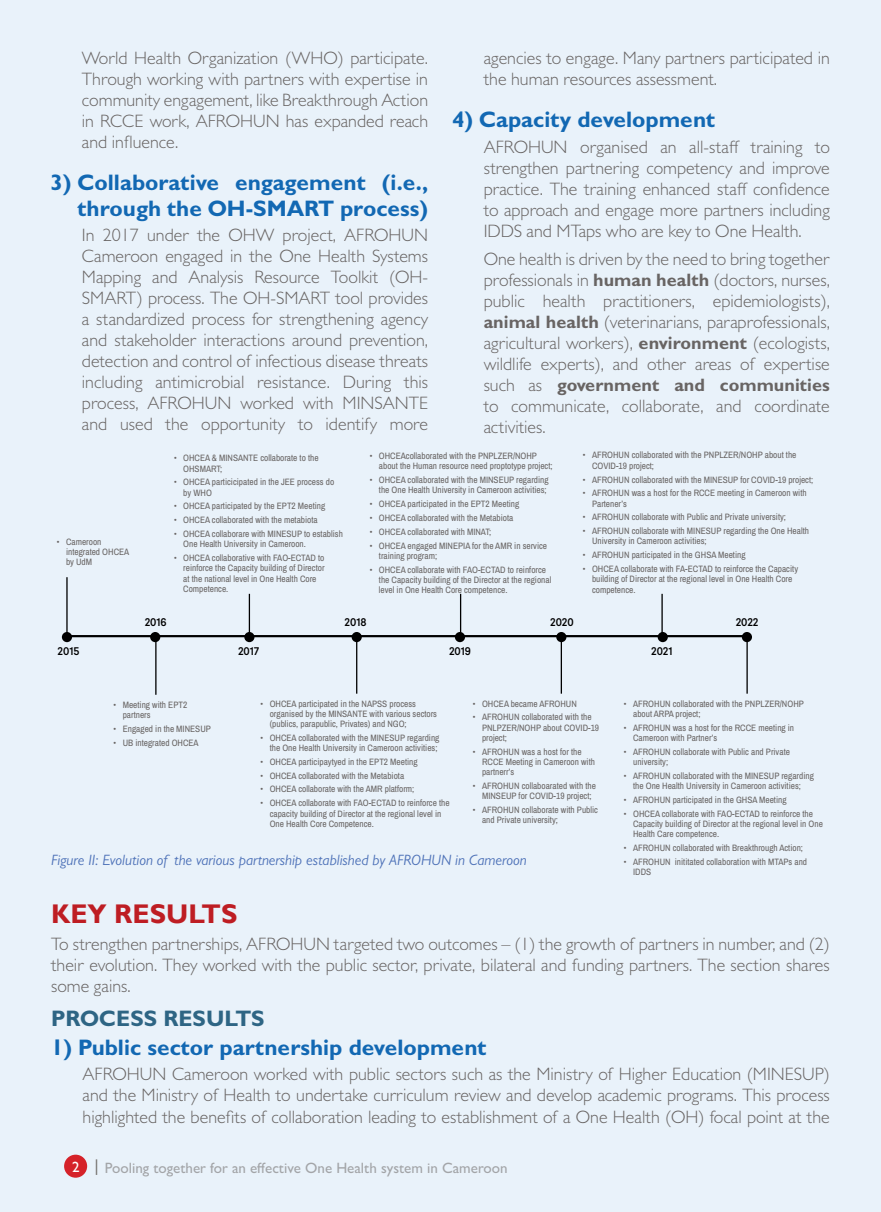
<style>
.page{position:relative;width:881px;height:1212px;background:#fff}
.page>*{position:absolute;margin:0;border:0;box-sizing:border-box;transform-origin:0 0}
.t1{font:700 27px "Gill Sans";color:#be1d23}
.t2{font:700 22.5px/25.5px "Gill Sans";color:#1268b3;text-align:right}
.t3{font:700 22.5px "Gill Sans";color:#2e6584}
.t4{font:300 18px/21px "Gill Sans";color:#686463;text-align:justify}
.t5{font:italic 15px "Gill Sans";color:#4e72b8}
.t6{font:500 15px "Gill Sans";color:#a3a5a8}
.t7{font:500 15px "Gill Sans";color:#fff}
.t8{font:500 11.1px "Larsseit";color:#000}
.t9{font:9.3px/10.2px "Archivo Narrow";color:#686463}
.s1{font-weight:700}
</style>
<div class="page">
<div style="left:0;top:0;width:880px;height:1212px;background:#e9f2fa"></div>
<div style="left:62px;top:632px;width:10px;height:10px;background:#000;border-radius:50%"></div>
<div style="left:150px;top:632px;width:10px;height:10px;background:#000;border-radius:50%"></div>
<div style="left:244px;top:632px;width:10px;height:10px;background:#000;border-radius:50%"></div>
<div style="left:351px;top:632px;width:10px;height:10px;background:#000;border-radius:50%"></div>
<div style="left:454px;top:632px;width:11px;height:10px;background:#000;border-radius:50%"></div>
<div style="left:556px;top:632px;width:10px;height:10px;background:#000;border-radius:50%"></div>
<div style="left:657px;top:632px;width:10px;height:10px;background:#000;border-radius:50%"></div>
<div style="left:741px;top:632px;width:10px;height:10px;background:#000;border-radius:50%"></div>
<hr style="left:67px;top:635px;width:679px;height:2px;background:#000">
<hr style="left:66px;top:577px;width:2px;height:60px;background:#000">
<hr style="left:155px;top:639px;width:1px;height:56px;background:#000">
<hr style="left:249px;top:594px;width:1px;height:39px;background:#000">
<hr style="left:356px;top:639px;width:1px;height:55px;background:#000">
<hr style="left:460px;top:594px;width:1px;height:40px;background:#000">
<hr style="left:560px;top:636px;width:1px;height:58px;background:#000">
<hr style="left:661px;top:594px;width:1px;height:44px;background:#000">
<hr style="left:746px;top:639px;width:1px;height:55px;background:#000">
<div style="left:64px;top:1154px;width:23px;height:24px;background:#d52229;border-radius:50%"></div>
<svg style="left:96px;top:1159px;width:1px;height:16px"></svg>
<h3 class="t4" style="left:82px;top:47px;width:347px">World Health Organization (WHO) participate.<br>Through working with partners with expertise in community engagement, like Breakthrough Action in RCCE work, AFROHUN has expanded reach and influence.</h3>
<h2 class="t2" style="left:50px;top:169px;width:379px">3) Collaborative engagement (i.e., through the OH-SMART process)</h2>
<p class="t4" style="left:82px;top:224px;width:347px">In 2017 under the OHW project, AFROHUN Cameroon engaged in the One Health Systems Mapping and Analysis Resource Toolkit (OH-SMART) process. The OH-SMART tool provides a standardized process for strengthening agency and stakeholder interactions around prevention, detection and control of infectious disease threats including antimicrobial resistance. During this process, AFROHUN worked with MINSANTE and used the opportunity to identify more</p>
<h3 class="t4" style="left:483px;top:47px;width:347px">agencies to engage. Many partners participated in the human resources assessment.</h3>
<h2 class="t2" style="left:452px;top:106px;width:265px">4) Capacity development</h2>
<h3 class="t4" style="left:483px;top:136px;width:347px">AFROHUN organised an all-staff training to strengthen partnering competency and improve practice. The training enhanced staff confidence to approach and engage more partners including IDDS and MTaps who are key to One Health.</h3>
<p class="t4" style="left:483px;top:248px;width:347px">One health is driven by the need to bring together professionals in <span class="s1">human health</span> (doctors, nurses, public health practitioners, epidemiologists), <span class="s1">animal health</span> (veterinarians, paraprofessionals, agricultural workers), <span class="s1">environment</span> (ecologists, wildlife experts), and other areas of expertise such as <span class="s1">government and communities </span>to communicate, collaborate, and coordinate activities.</p>
<p class="t9" style="left:66px;top:536px;width:65px;text-indent:-9px">• Cameroon integrated OHCEA by UdM</p>
<p class="t8" style="left:58px;top:644px;width:23px">2015</p>
<p class="t9" style="left:183px;top:453px;width:137px;text-indent:-9px">• OHCEA &amp; MINSANTE collaborate to the<br>OHSMART;</p>
<p class="t9" style="left:183px;top:477px;width:152px;text-indent:-9px">• OHCEA particicipated in the JEE process do by WHO</p>
<p class="t9" style="left:174px;top:501px;width:153px">• OHCEA participated by the EPT2 Meeting</p>
<p class="t9" style="left:174px;top:515px;width:145px">• OHCEA collaborated with the metabiota</p>
<p class="t9" style="left:183px;top:529px;width:161px;text-indent:-9px">• OHCEA collaborare with MINESUP to establish<br>One Health University in Cameroon.</p>
<p class="t9" style="left:183px;top:553px;width:143px;text-indent:-9px">• OHCEA collaborative with FAO-ECTAD to reinforce the Capacity building of Director at the national level in One Health Core Competence.</p>
<p class="t9" style="left:379px;top:451px;width:175px;text-indent:-9px">• OHCEAcollaborated with the PNPLZER/NOHP about the Human resource need proptotype project;</p>
<p class="t9" style="left:369px;top:475px;width:180px;text-align:right">• OHCEA collaborated with the MINSEUP regarding the One Health University in Cameroon activities;</p>
<p class="t9" style="left:369px;top:499px;width:151px">• OHCEA participated in the EPT2 Meeting</p>
<p class="t9" style="left:369px;top:513px;width:145px">• OHCEA collaborated with the Metabiota</p>
<p class="t9" style="left:369px;top:526px;width:123px">• OHCEA collaborated with MINAT;</p>
<p class="t9" style="left:379px;top:540px;width:170px;text-indent:-9px">• OHCEA engaged MINEPIA for the AMR in service training program;</p>
<p class="t9" style="left:379px;top:564px;width:174px;text-indent:-9px">• OHCEA collaborate with FAO-ECTAD to reinforce the Capacity building of the Director at the regional level in One Health Core competence.</p>
<p class="t9" style="left:592px;top:450px;width:206px;text-indent:-9px">• AFROHUN collaborated with the PNPLZER/NOHP about the<br>COVID-19 project;</p>
<p class="t9" style="left:582px;top:474px;width:232px">• AFROHUN collaborated with the MINESUP for COVID-19 project;</p>
<p class="t9" style="left:592px;top:488px;width:216px;text-indent:-9px">• AFROHUN was a host for the RCCE meeting in Cameroon with<br>Partener’s</p>
<p class="t9" style="left:582px;top:512px;width:205px">• AFROHUN collaborate with Public and Private university;</p>
<p class="t9" style="left:592px;top:526px;width:218px;text-indent:-9px">• AFROHUN collaborate with MINESUP regarding the One Health<br>University in Cameroon activities;</p>
<p class="t9" style="left:582px;top:550px;width:164px">• AFROHUN participated in the GHSA Meeting</p>
<p class="t9" style="left:592px;top:564px;width:207px;text-indent:-9px">• OHCEA collaborate with FA-ECTAD to reinforce the Capacity building of Director at the regional level in One Health Core competence.</p>
<p class="t8" style="left:145px;top:615px;width:23px">2016</p>
<p class="t8" style="left:344px;top:615px;width:23px">2018</p>
<p class="t8" style="left:550px;top:615px;width:25px">2020</p>
<p class="t8" style="left:735px;top:615px;width:24px">2022</p>
<p class="t8" style="left:238px;top:644px;width:23px">2017</p>
<p class="t8" style="left:449px;top:644px;width:23px">2019</p>
<p class="t8" style="left:651px;top:644px;width:23px">2021</p>
<p class="t9" style="left:123px;top:699px;width:66px;text-indent:-9px">• Meeting with EPT2 partners</p>
<p class="t9" style="left:113px;top:723px;width:99px">• Engaged in the MINESUP</p>
<p class="t9" style="left:113px;top:737px;width:87px">• UB integrated OHCEA</p>
<p class="t9" style="left:269px;top:698px;width:169px;text-indent:-9px">• OHCEA participated in the NAPSS process organised by the MINSANTE with various sectors (publics, parapublic, Privates) and NGO;</p>
<p class="t9" style="left:260px;top:732px;width:180px;text-align:right">• OHCEA collaborated with the MINESUP regarding the One Health University in Cameroon activities;</p>
<p class="t9" style="left:260px;top:756px;width:159px">• OHCEA participaytyed in the EPT2 Meeting</p>
<p class="t9" style="left:260px;top:770px;width:145px">• OHCEA collaborated with the Metabiota</p>
<p class="t9" style="left:260px;top:784px;width:155px">• OHCEA collaborate with the AMR platform;</p>
<p class="t9" style="left:269px;top:798px;width:181px;text-indent:-9px">• OHCEA collaborate with FAO-ECTAD to reinforce the capacity building of Director at the regional level in<br>One Health Core Competence.</p>
<p class="t9" style="left:472px;top:698px;width:106px">• OHCEA became AFROHUN</p>
<p class="t9" style="left:482px;top:712px;width:118px;text-indent:-9px">• AFROHUN collaborated with the<br>PNLPZER/NOHP about COVID-19 project;</p>
<p class="t9" style="left:482px;top:746px;width:114px;text-indent:-9px">• AFROHUN was a host for the<br>RCCE Meeting in Cameroon with partnerr’s</p>
<p class="t9" style="left:472px;top:780px;width:124px;text-align:center">• AFROHUN collaboarated with the<br>MINSEUP for COVID-19 project;</p>
<p class="t9" style="left:482px;top:804px;width:117px;text-indent:-9px">• AFROHUN collaborate with Public and Private university;</p>
<h3 class="t5" style="left:51px;top:851px;width:477px">Figure II: Evolution of the various partnership established by AFROHUN in Cameroon</h3>
<p class="t9" style="left:633px;top:698px;width:172px;text-indent:-9px">• AFROHUN collaborated with the PNPLZER/NOHP about ARPA project;</p>
<p class="t9" style="left:633px;top:722px;width:162px;text-indent:-9px">• AFROHUN was a host for the RCCE meeting in<br>Cameroon with Partner’s</p>
<p class="t9" style="left:633px;top:746px;width:158px;text-indent:-9px">• AFROHUN collaborate with Public and Private university;</p>
<p class="t9" style="left:623px;top:770px;width:191px;text-align:center">• AFROHUN collaborated with the MINESUP regarding the One Health University in Cameroon activities;</p>
<p class="t9" style="left:623px;top:794px;width:164px">• AFROHUN participated in the GHSA Meeting</p>
<p class="t9" style="left:633px;top:808px;width:191px;text-indent:-9px">• OHCEA collaborate with FAO-ECTAD to reinforce the<br>Capacity building of Director at the regional level in One<br>Health Care competence.</p>
<p class="t9" style="left:623px;top:842px;width:181px">• AFROHUN collaborated with Breakthrough Action;</p>
<p class="t9" style="left:633px;top:856px;width:175px;text-indent:-9px">• AFROHUN inititated collaboration with MTAPs and<br>IDDS</p>
<h1 class="t1" style="left:51px;top:898px;width:188px">KEY RESULTS</h1>
<h3 class="t4" style="left:51px;top:933px;width:780px">To strengthen partnerships, AFROHUN targeted two outcomes – (1) the growth of partners in number, and (2) their evolution. They worked with the public sector, private, bilateral and funding partners. The section shares some gains.</h3>
<h2 class="t3" style="left:51px;top:1005px;width:215px">PROCESS RESULTS</h2>
<h2 class="t2" style="left:51px;top:1034px;width:437px">1) Public sector partnership development</h2>
<p class="t4" style="left:83px;top:1063px;width:748px">AFROHUN Cameroon worked with public sectors such as the Ministry of Higher Education (MINESUP) and the Ministry of Health to undertake curriculum review and develop academic programs. This process highlighted the benefits of collaboration leading to establishment of a One Health (OH) focal point at the</p>
<h3 class="t7" style="left:72px;top:1158px;width:9px">2</h3>
<h3 class="t6" style="left:105px;top:1159px;width:404px">Pooling together for an effective One Health system in Cameroon</h3>
</div>
